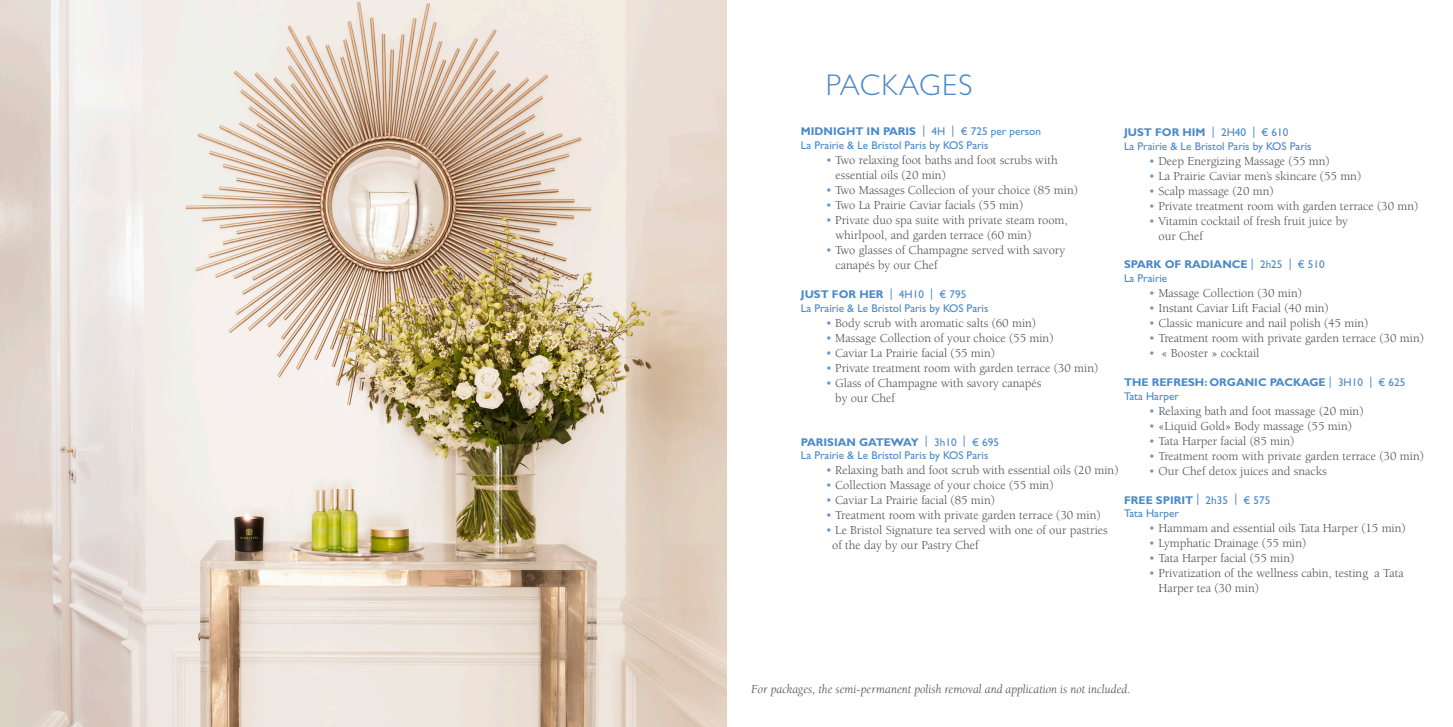
<style>
.page{position:relative;width:1453px;height:727px;background:#fff}
.page>*{position:absolute;margin:0;border:0;box-sizing:border-box;transform-origin:0 0}
.t1{font:300 30px "Gill Sans Std";letter-spacing:.05em;color:#4b89c8}
.t2{font:12.5px/15px "Berkeley Std";color:#4b4c4d}
.t3{font:italic 12.5px "Berkeley Std";color:#4b4c4d}
.t4{font:11.25px "Gill Sans Std";color:#4b89c8}
.t5{font:700 11.25px "Gill Sans Std";color:#4b89c8}
.s1{font-weight:700}
.s2{color:#6796cf}
.s3{font-weight:400}
</style>
<div class="page">
<img style="left:0;top:0;width:726px;height:726px">
<p class="t1" style="left:826px;top:68px;width:148px">PACKAGES</p>
<p class="t4" style="left:801px;top:125px;width:242px"><span class="s1">MIDNIGHT IN PARIS</span> | 4H | € 725 per person</p>
<p class="t4" style="left:801px;top:139px;width:189px">La Prairie &amp; Le Bristol Paris by KOS Paris</p>
<p class="t2" style="left:826px;top:153px;width:233px"><span class="s2">•</span> Two relaxing foot baths and foot scrubs with</p>
<p class="t2" style="left:835px;top:168px;width:112px">essential oils (20 min)</p>
<p class="t2" style="left:826px;top:183px;width:254px"><span class="s2">•</span> Two Massages Collecion of your choice (85 min)</p>
<p class="t2" style="left:826px;top:198px;width:199px"><span class="s2">•</span> Two La Prairie Caviar facials (55 min)</p>
<p class="t2" style="left:826px;top:213px;width:244px"><span class="s2">•</span> Private duo spa suite with private steam room,</p>
<p class="t2" style="left:835px;top:228px;width:198px">whirlpool, and garden terrace (60 min)</p>
<p class="t2" style="left:826px;top:243px;width:241px"><span class="s2">•</span> Two glasses of Champagne served with savory</p>
<p class="t2" style="left:835px;top:258px;width:104px">canapés by our Chef</p>
<p class="t5" style="left:801px;top:287px;width:167px">JUST FOR HER <span class="s3">| 4H10 | € 795</span></p>
<p class="t4" style="left:801px;top:301px;width:189px">La Prairie &amp; Le Bristol Paris by KOS Paris</p>
<p class="t2" style="left:826px;top:315px;width:212px"><span class="s2">•</span> Body scrub with aromatic salts (60 min)</p>
<p class="t2" style="left:826px;top:330px;width:229px"><span class="s2">•</span> Massage Collection of your choice (55 min)</p>
<p class="t2" style="left:826px;top:345px;width:171px"><span class="s2">•</span> Caviar La Prairie facial (55 min)</p>
<p class="t2" style="left:826px;top:360px;width:274px"><span class="s2">•</span> Private treatment room with garden terrace (30 min)</p>
<p class="t2" style="left:835px;top:375px;width:208px;text-indent:-9px"><span class="s2">•</span> Glass of Champagne with savory canapés by our Chef</p>
<p class="t5" style="left:801px;top:435px;width:200px">PARISIAN GATEWAY <span class="s3">| 3h10 | € 695</span></p>
<p class="t4" style="left:801px;top:449px;width:189px">La Prairie &amp; Le Bristol Paris by KOS Paris</p>
<p class="t2" style="left:826px;top:463px;width:294px"><span class="s2">•</span> Relaxing bath and foot scrub with essential oils (20 min)</p>
<p class="t2" style="left:826px;top:478px;width:229px"><span class="s2">•</span> Collection Massage of your choice (55 min)</p>
<p class="t2" style="left:826px;top:493px;width:171px"><span class="s2">•</span> Caviar La Prairie facial (85 min)</p>
<p class="t2" style="left:826px;top:508px;width:276px"><span class="s2">•</span> Treatment room with private garden terrace (30 min)</p>
<p class="t2" style="left:826px;top:523px;width:284px"><span class="s2">•</span> Le Bristol Signature tea served with one of our pastries</p>
<p class="t2" style="left:832px;top:538px;width:148px">of the day by our Pastry Chef</p>
<p class="t5" style="left:1124px;top:125px;width:166px">JUST FOR HIM <span class="s3">| 2H40 | € 610</span></p>
<p class="t4" style="left:1124px;top:139px;width:189px">La Prairie &amp; Le Bristol Paris by KOS Paris</p>
<p class="t2" style="left:1149px;top:153px;width:182px"><span class="s2">•</span> Deep Energizing Massage (55 mn)</p>
<p class="t2" style="left:1149px;top:168px;width:214px"><span class="s2">•</span> La Prairie Caviar men’s skincare (55 mn)</p>
<p class="t2" style="left:1149px;top:183px;width:126px"><span class="s2">•</span> Scalp massage (20 mn)</p>
<p class="t2" style="left:1149px;top:198px;width:271px"><span class="s2">•</span> Private treatment room with garden terrace (30 mn)</p>
<p class="t2" style="left:1149px;top:213px;width:201px"><span class="s2">•</span> Vitamin cocktail of fresh fruit juice by</p>
<p class="t2" style="left:1158px;top:228px;width:46px">our Chef</p>
<p class="t5" style="left:1124px;top:258px;width:202px">SPARK OF RADIANCE <span class="s3">| 2h25 | € 510</span></p>
<p class="t4" style="left:1124px;top:272px;width:45px">La Prairie</p>
<p class="t2" style="left:1149px;top:286px;width:154px"><span class="s2">•</span> Massage Collection (30 min)</p>
<p class="t2" style="left:1149px;top:301px;width:181px"><span class="s2">•</span> Instant Caviar Lift Facial (40 min)</p>
<p class="t2" style="left:1149px;top:316px;width:221px"><span class="s2">•</span> Classic manicure and nail polish (45 min)</p>
<p class="t2" style="left:1149px;top:331px;width:276px"><span class="s2">•</span> Treatment room with private garden terrace (30 min)</p>
<p class="t2" style="left:1149px;top:346px;width:112px"><span class="s2">•</span> « Booster » cocktail</p>
<p class="t5" style="left:1124px;top:375px;width:283px">THE REFRESH: ORGANIC PACKAGE <span class="s3">| 3H10 | € 625</span></p>
<p class="t4" style="left:1124px;top:389px;width:56px">Tata Harper</p>
<p class="t2" style="left:1149px;top:403px;width:216px"><span class="s2">•</span> Relaxing bath and foot massage (20 min)</p>
<p class="t2" style="left:1149px;top:418px;width:204px"><span class="s2">•</span> «Liquid Gold» Body massage (55 min)</p>
<p class="t2" style="left:1149px;top:433px;width:147px"><span class="s2">•</span> Tata Harper facial (85 min)</p>
<p class="t2" style="left:1149px;top:448px;width:276px"><span class="s2">•</span> Treatment room with private garden terrace (30 min)</p>
<p class="t2" style="left:1149px;top:463px;width:179px"><span class="s2">•</span> Our Chef detox juices and snacks</p>
<p class="t5" style="left:1124px;top:493px;width:148px">FREE SPIRIT <span class="s3">| 2h35 | € 575</span></p>
<p class="t4" style="left:1124px;top:507px;width:56px">Tata Harper</p>
<p class="t2" style="left:1149px;top:521px;width:258px"><span class="s2">•</span> Hammam and essential oils Tata Harper (15 min)</p>
<p class="t2" style="left:1149px;top:536px;width:159px"><span class="s2">•</span> Lymphatic Drainage (55 min)</p>
<p class="t2" style="left:1149px;top:551px;width:147px"><span class="s2">•</span> Tata Harper facial (55 min)</p>
<p class="t2" style="left:1158px;top:566px;width:247px;text-indent:-9px"><span class="s2">•</span> Privatization of the wellness cabin, testing a Tata<br>Harper tea (30 min)</p>
<p class="t3" style="left:751px;top:682px;width:381px">For packages, the semi-permanent polish removal and application is not included.</p>
</div>
